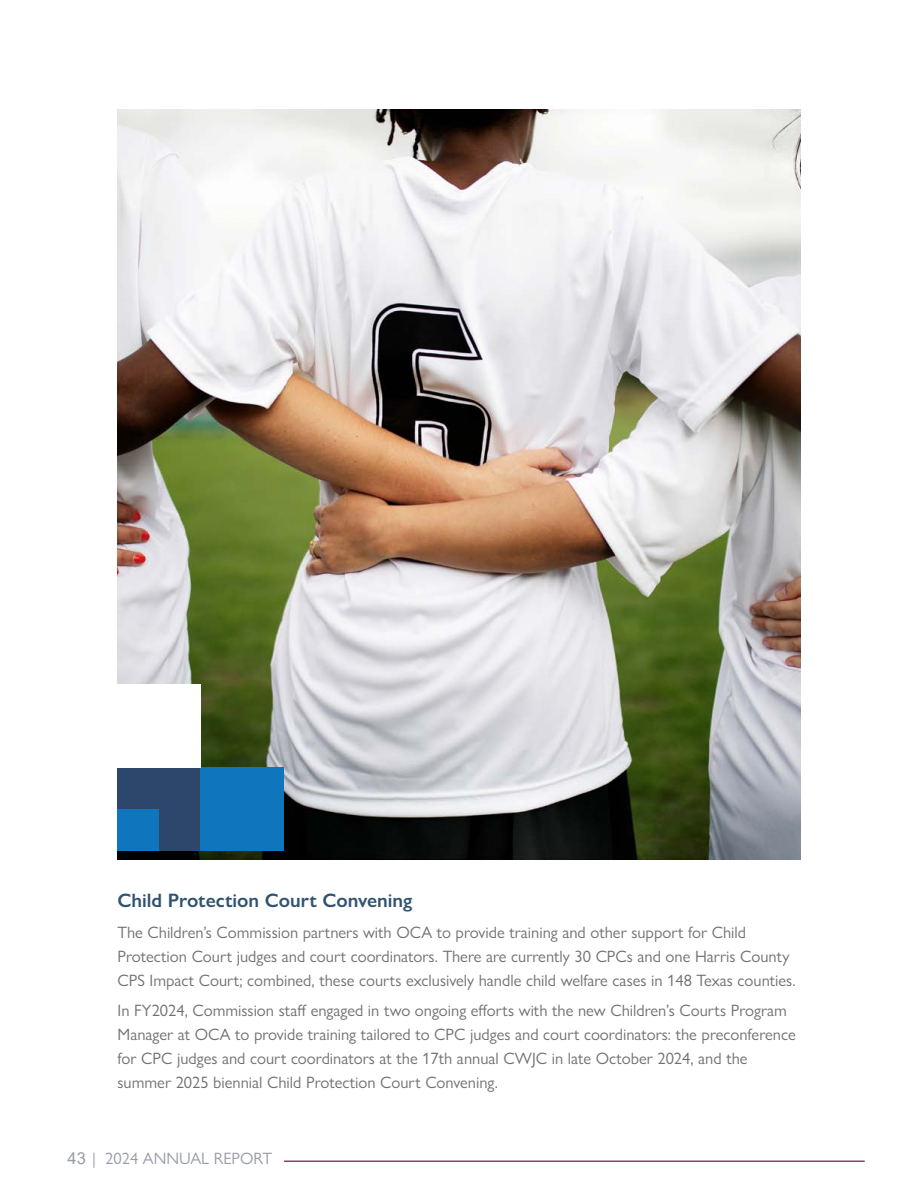
<style>
.page{position:relative;width:918px;height:1188px;background:#fff}
.page>*{position:absolute;margin:0;border:0;box-sizing:border-box;transform-origin:0 0}
.subheadings{font:600 19.5px "Gill Sans Nova";color:#305271}
.Gill_Sans_Nova_book_R_11_16{font:16.5px/24px "Gill Sans Nova";color:#6f7070}
.t1{font:16.5px "Gill Sans Nova";color:#979ca6}
.s1{font-family:"Arial"}
</style>
<div class="page">
<img style="left:118px;top:110px;width:682px;height:749px">
<div style="left:118px;top:768px;width:83px;height:83px;background:#2d466b"></div>
<div style="left:201px;top:768px;width:83px;height:83px;background:#0f75bc"></div>
<div style="left:118px;top:685px;width:83px;height:83px;background:#fff"></div>
<div style="left:118px;top:809px;width:41px;height:42px;background:#0f75bc"></div>
<h2 class="subheadings" style="left:118px;top:888px;width:296px">Child Protection Court Convening</h2>
<p class="Gill_Sans_Nova_book_R_11_16" style="left:118px;top:920px;width:680px">The Children’s Commission partners with OCA to provide training and other support for Child<br>Protection Court judges and court coordinators. There are currently 30 CPCs and one Harris County<br>CPS Impact Court; combined, these courts exclusively handle child welfare cases in 148 Texas counties.</p>
<p class="Gill_Sans_Nova_book_R_11_16" style="left:118px;top:999px;width:680px">In FY2024, Commission staff engaged in two ongoing efforts with the new Children’s Courts Program Manager at OCA to provide training tailored to CPC judges and court coordinators: the preconference for CPC judges and court coordinators at the 17th annual CWJC in late October 2024, and the summer 2025 biennial Child Protection Court Convening.</p>
<p class="t1" style="left:68px;top:1148px;width:206px"><span class="s1">43</span> | 2024 ANNUAL REPORT</p>
</div>
